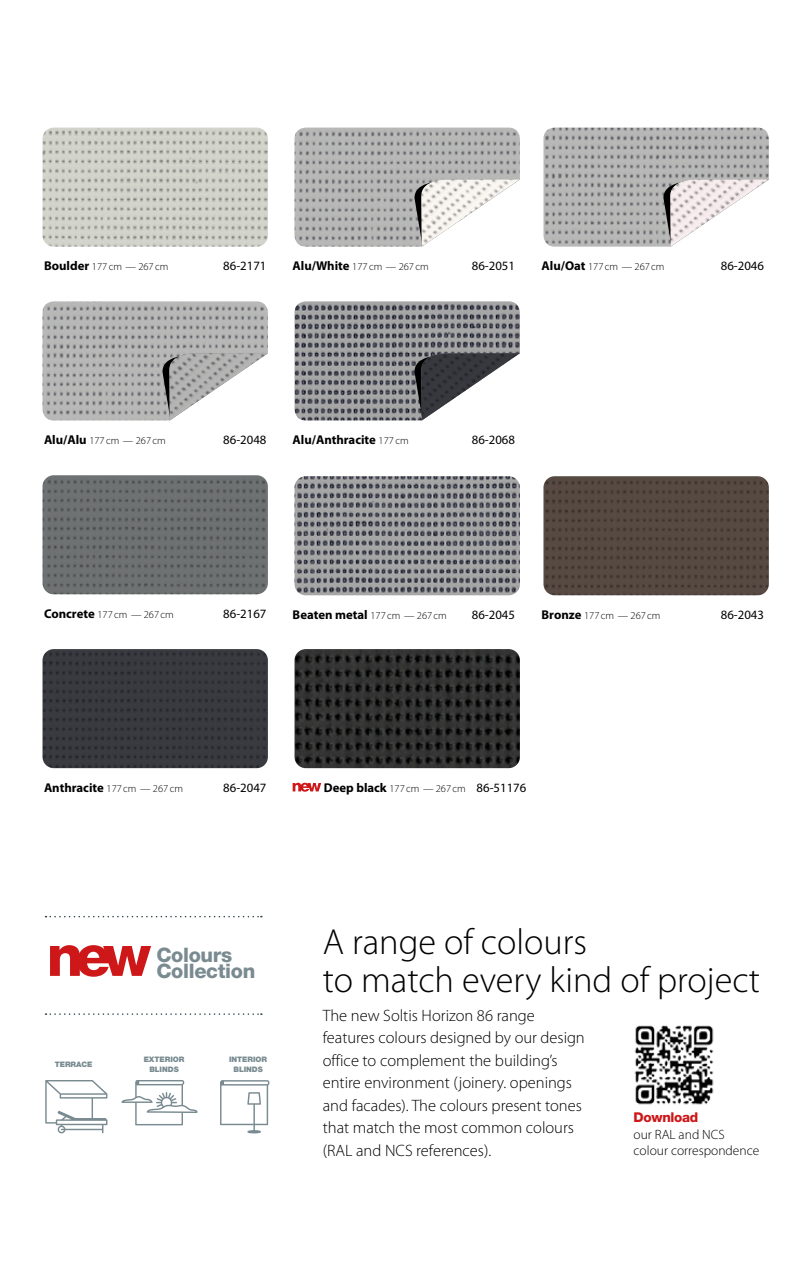
<style>
.page{position:relative;width:808px;height:1263px;background:#fff}
.page>*{position:absolute;margin:0;border:0;box-sizing:border-box;transform-origin:0 0}
.t1{font:800 57.6px "Helvetica Neue LT Std";color:#cd1719}
.t2{font:300 36.3px "Myriad Pro";color:#000}
.t3{font:800 19.95px/16.8px "Helvetica Neue LT Std";letter-spacing:-.015em;color:#798b91}
.t4{font:300 16.5px/22.5px "Myriad Pro";color:#000}
.t5{font:300 13.5px/16.5px "Myriad Pro";color:#000}
.t6{font:800 13.5px "Helvetica Neue LT Std";letter-spacing:-.025em;color:#cd1719}
.t7{font:12.75px "Myriad Pro";color:#000}
.t8{font:700 12.75px "Myriad Pro";color:#000}
.t9{font:300 10.5px "Myriad Pro";color:#000}
.t10{font:900 7.5px/9px "Helvetica Neue LT Std";letter-spacing:-.005em;color:#798b91;text-align:center}
.s1{font-weight:700;font-size:12.75px}
.s2{font-weight:300;font-size:10.5px}
.s3{font-weight:400;font-size:12.75px}
</style>
<div class="page">
<img style="left:43px;top:128px;width:225px;height:119px">
<img style="left:294px;top:128px;width:226px;height:119px">
<svg style="left:382px;top:136px;width:138px;height:111px;background:#aaa"></svg>
<img style="left:421px;top:179px;width:99px;height:68px">
<img style="left:543px;top:128px;width:226px;height:119px">
<svg style="left:631px;top:136px;width:138px;height:111px;background:#a9a9a9"></svg>
<img style="left:670px;top:179px;width:99px;height:68px">
<img style="left:294px;top:476px;width:226px;height:119px">
<img style="left:43px;top:475px;width:225px;height:119px">
<img style="left:43px;top:649px;width:225px;height:119px">
<img style="left:543px;top:476px;width:226px;height:119px">
<img style="left:294px;top:649px;width:226px;height:119px">
<img style="left:43px;top:301px;width:225px;height:119px">
<svg style="left:130px;top:310px;width:138px;height:111px;background:#ababab"></svg>
<img style="left:169px;top:353px;width:99px;height:67px">
<img style="left:294px;top:301px;width:226px;height:119px">
<svg style="left:382px;top:310px;width:138px;height:111px;background:#848589"></svg>
<img style="left:421px;top:353px;width:99px;height:67px">
<svg style="left:293px;top:783px;width:28px;height:9px"></svg>
<img style="left:634px;top:1025px;width:80px;height:80px">
<svg style="left:45px;top:1080px;width:62px;height:53px"></svg>
<svg style="left:121px;top:1080px;width:77px;height:45px"></svg>
<svg style="left:220px;top:1080px;width:49px;height:53px"></svg>
<svg style="left:46px;top:1013px;width:216px;height:2px"></svg>
<svg style="left:46px;top:916px;width:216px;height:1px"></svg>
<p class="t9" style="left:44px;top:261px;width:126px"><span class="s1">Boulder</span> 177 cm — 267 cm</p>
<p class="t7" style="left:223px;top:258px;width:45px">86-2171</p>
<p class="t9" style="left:293px;top:261px;width:138px"><span class="s1">Alu/White</span> 177 cm — 267 cm</p>
<p class="t7" style="left:472px;top:258px;width:45px">86-2051</p>
<p class="t9" style="left:542px;top:261px;width:124px"><span class="s1">Alu/Oat</span> 177 cm — 267 cm</p>
<p class="t7" style="left:721px;top:258px;width:45px">86-2046</p>
<p class="t9" style="left:44px;top:435px;width:123px"><span class="s1">Alu/Alu</span> 177 cm — 267 cm</p>
<p class="t7" style="left:223px;top:432px;width:45px">86-2048</p>
<p class="t8" style="left:293px;top:431px;width:117px">Alu/Anthracite <span class="s2">177 cm</span></p>
<p class="t7" style="left:472px;top:432px;width:45px">86-2068</p>
<p class="t9" style="left:44px;top:609px;width:131px"><span class="s1">Concrete</span> 177 cm — 267 cm</p>
<p class="t7" style="left:223px;top:606px;width:45px">86-2167</p>
<p class="t8" style="left:293px;top:606px;width:156px">Beaten metal <span class="s2">177 cm — 267 cm</span></p>
<p class="t7" style="left:472px;top:607px;width:45px">86-2045</p>
<p class="t9" style="left:542px;top:609px;width:120px"><span class="s1">Bronze</span> 177 cm — 267 cm</p>
<p class="t7" style="left:721px;top:607px;width:45px">86-2043</p>
<p class="t9" style="left:44px;top:782px;width:140px"><span class="s1">Anthracite</span> 177 cm — 267 cm</p>
<p class="t7" style="left:223px;top:779px;width:45px">86-2047</p>
<p class="t9" style="left:324px;top:782px;width:204px"><span class="s1">Deep black</span> 177 cm — 267 cm <span class="s3">86-51176</span></p>
<h1 class="t1" style="left:47px;top:921px;width:106px">new</h1>
<p class="t3" style="left:156px;top:946px;width:100px">Colours<br>Collection</p>
<p class="t10" style="left:55px;top:1060px;width:39px">TERRACE</p>
<p class="t10" style="left:144px;top:1055px;width:42px">EXTERIOR<br>BLINDS</p>
<p class="t10" style="left:229px;top:1055px;width:40px">INTERIOR<br>BLINDS</p>
<h2 class="t2" style="left:323px;top:922px;width:266px">A range of colours</h2>
<h2 class="t2" style="left:323px;top:960px;width:439px">to match every kind of project</h2>
<p class="t4" style="left:323px;top:1004px;width:264px">The new Soltis Horizon 86 range features colours designed by our design office to complement the building’s entire environment (joinery. openings and facades). The colours present tones that match the most common colours (RAL and NCS references).</p>
<p class="t6" style="left:634px;top:1109px;width:66px">Download</p>
<p class="t5" style="left:634px;top:1126px;width:127px">our RAL and NCS colour correspondence</p>
</div>
